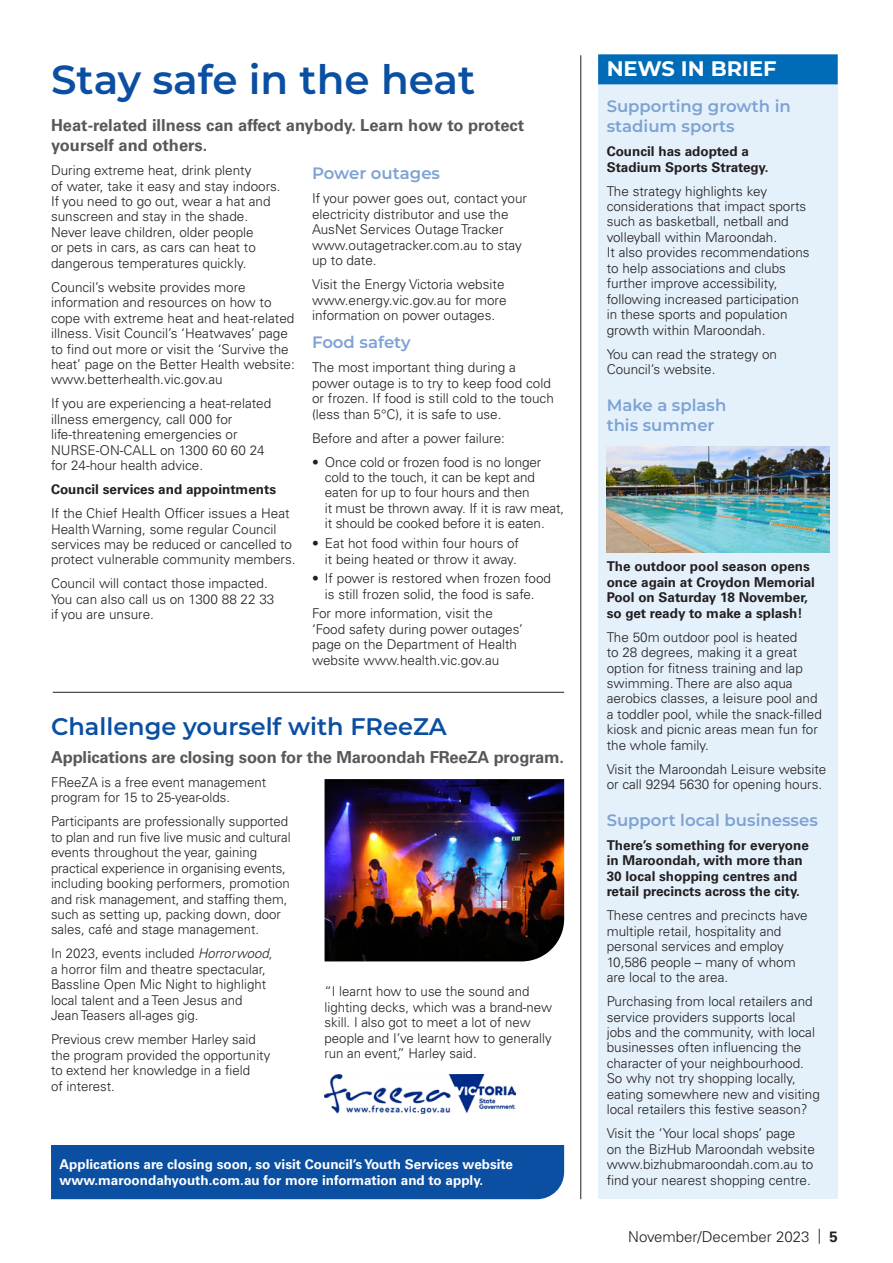
<style>
.page{position:relative;width:893px;height:1263px;background:#fff}
.page>*{position:absolute;margin:0;border:0;box-sizing:border-box;transform-origin:0 0}
.Heading__Large{font:600 40.5px "Montserrat";color:#0a4fa2}
.Heading__Small{font:600 24px "Montserrat";color:#0a4fa2}
.Sub_Heading{font:700 21px "Montserrat";color:#fff}
.Intro{font:700 16.5px/19.8px "Univers LT Pro 65";letter-spacing:-.01em;color:#57585a}
.News_in_Brief_Heading{font:600 16.5px/19.8px "Montserrat";color:#7da2d4}
.Body{font:600 16.5px "Montserrat";color:#7da2d4}
.t1{font:300 15px "Univers LT Pro 45";color:#231f20}
.Body-2{font:300 13.5px/15.5px "Univers LT Pro 45";color:#231f20}
.News_in_Brief_Body_Copy{font:300 13.5px/15.5px "Univers LT Pro 45";color:#231f20}
.Dot_point{font:300 13.5px/15.5px "Univers LT Pro 45";letter-spacing:-.01em;color:#231f20}
.News_in_Brief_Intro_Para{font:700 13.5px/15.5px "Univers LT Pro 65";color:#231f20}
.Did_you_know_body_copy{font:700 13.5px/16.2px "Univers LT Pro 65";color:#fff}
.Body-3{font:700 13.5px "Univers LT Pro 65";color:#231f20}
.s1{font-style:italic}
.s2{font-family:"Univers LT Pro 65";font-weight:700}
</style>
<div class="page">
<img style="left:325px;top:779px;width:239px;height:182px">
<div style="left:598px;top:55px;width:240px;height:1144px;background:#e4f1fa"></div>
<div style="left:598px;top:54px;width:240px;height:30px;background:#006bb6"></div>
<img style="left:607px;top:446px;width:222px;height:107px">
<hr style="left:580px;top:55px;width:1px;height:1144px;background:#231f20">
<div style="left:51px;top:1145px;width:513px;height:54px;background:#0a4fa2"></div>
<hr style="left:53px;top:692px;width:511px;height:1px;background:#231f20">
<img style="left:325px;top:1075px;width:190px;height:39px">
<p class="Heading__Large" style="left:51px;top:51px;width:426px">Stay safe in the heat</p>
<h2 class="Intro" style="left:51px;top:115px;width:475px">Heat-related illness can affect anybody. Learn how to protect yourself and others.</h2>
<p class="Body-2" style="left:51px;top:162px;width:231px">During extreme heat, drink plenty<br>of water, take it easy and stay indoors.<br>If you need to go out, wear a hat and sunscreen and stay in the shade.<br>Never leave children, older people<br>or pets in cars, as cars can heat to dangerous temperatures quickly.</p>
<p class="Body-2" style="left:51px;top:279px;width:245px">Council’s website provides more information and resources on how to cope with extreme heat and heat-related illness. Visit Council’s ‘Heatwaves’ page to find out more or visit the ‘Survive the heat’ page on the Better Health website: www.betterhealth.vic.gov.au</p>
<p class="Body-2" style="left:51px;top:395px;width:222px">If you are experiencing a heat-related illness emergency, call 000 for life-threatening emergencies or<br>NURSE-ON-CALL on 1300 60 60 24 for 24-hour health advice.</p>
<p class="Body-3" style="left:51px;top:480px;width:227px">Council services and appointments</p>
<p class="Body-2" style="left:51px;top:505px;width:246px">If the Chief Health Officer issues a Heat Health Warning, some regular Council services may be reduced or cancelled to protect vulnerable community members.</p>
<p class="Body-2" style="left:51px;top:575px;width:225px">Council will contact those impacted.<br>You can also call us on 1300 88 22 33 if you are unsure.</p>
<p class="Body" style="left:312px;top:162px;width:130px">Power outages</p>
<p class="Body-2" style="left:312px;top:190px;width:216px">If your power goes out, contact your electricity distributor and use the<br>AusNet Services Outage Tracker www.outagetracker.com.au to stay up to date.</p>
<p class="Body-2" style="left:312px;top:276px;width:196px">Visit the Energy Victoria website www.energy.vic.gov.au for more information on power outages.</p>
<p class="Body" style="left:312px;top:331px;width:100px">Food safety</p>
<p class="Body-2" style="left:312px;top:359px;width:243px">The most important thing during a power outage is to try to keep food cold or frozen. If food is still cold to the touch (less than 5°C), it is safe to use.</p>
<p class="Body-2" style="left:312px;top:430px;width:194px">Before and after a power failure:</p>
<p class="Dot_point" style="left:325px;top:454px;width:241px;text-indent:-13px">• Once cold or frozen food is no longer cold to the touch, it can be kept and eaten for up to four hours and then<br>it must be thrown away. If it is raw meat, it should be cooked before it is eaten.</p>
<p class="Dot_point" style="left:312px;top:535px;width:209px;text-align:right">• Eat hot food within four hours of it being heated or throw it away.</p>
<p class="Dot_point" style="left:312px;top:570px;width:240px;text-align:center">• If power is restored when frozen food is still frozen solid, the food is safe.</p>
<p class="Body-2" style="left:312px;top:605px;width:212px">For more information, visit the ‘Food safety during power outages’ page on the Department of Health website www.health.vic.gov.au</p>
<h1 class="Heading__Small" style="left:51px;top:709px;width:397px">Challenge yourself with FReeZA</h1>
<h2 class="Intro" style="left:51px;top:746px;width:515px">Applications are closing soon for the Maroondah FReeZA program.</h2>
<p class="Body-2" style="left:51px;top:774px;width:217px">FReeZA is a free event management program for 15 to 25-year-olds.</p>
<p class="Body-2" style="left:51px;top:813px;width:241px">Participants are professionally supported to plan and run five live music and cultural events throughout the year, gaining practical experience in organising events, including booking performers, promotion and risk management, and staffing them, such as setting up, packing down, door sales, café and stage management.</p>
<p class="Body-2" style="left:51px;top:945px;width:223px">In 2023, events included <span class="s1">Horrorwood</span>, a horror film and theatre spectacular, Bassline Open Mic Night to highlight local talent and a Teen Jesus and Jean Teasers all-ages gig.</p>
<p class="Body-2" style="left:51px;top:1031px;width:221px">Previous crew member Harley said the program provided the opportunity to extend her knowledge in a field<br>of interest.</p>
<p class="Body-2" style="left:325px;top:983px;width:229px">“I learnt how to use the sound and lighting decks, which was a brand-new skill. I also got to meet a lot of new people and I’ve learnt how to generally run an event,” Harley said.</p>
<p class="Did_you_know_body_copy" style="left:60px;top:1155px;width:455px">Applications are closing soon, so visit Council’s Youth Services website www.maroondahyouth.com.au for more information and to apply.</p>
<h3 class="Sub_Heading" style="left:607px;top:54px;width:171px">NEWS IN BRIEF</h3>
<h4 class="News_in_Brief_Heading" style="left:607px;top:96px;width:186px">Supporting growth in stadium sports</h4>
<h5 class="News_in_Brief_Intro_Para" style="left:607px;top:143px;width:163px">Council has adopted a<br>Stadium Sports Strategy.</h5>
<p class="News_in_Brief_Body_Copy" style="left:607px;top:183px;width:205px">The strategy highlights key considerations that impact sports such as basketball, netball and volleyball within Maroondah.<br>It also provides recommendations to help associations and clubs further improve accessibility, following increased participation in these sports and population growth within Maroondah.</p>
<p class="News_in_Brief_Body_Copy" style="left:607px;top:346px;width:172px">You can read the strategy on<br>Council’s website.</p>
<h4 class="News_in_Brief_Heading" style="left:607px;top:394px;width:121px">Make a splash this summer</h4>
<h5 class="News_in_Brief_Intro_Para" style="left:607px;top:558px;width:210px">The outdoor pool season opens once again at Croydon Memorial<br>Pool on Saturday 18 November, so get ready to make a splash!</h5>
<p class="News_in_Brief_Body_Copy" style="left:607px;top:629px;width:217px">The 50m outdoor pool is heated<br>to 28 degrees, making it a great option for fitness training and lap swimming. There are also aqua aerobics classes, a leisure pool and a toddler pool, while the snack-filled kiosk and picnic areas mean fun for the whole family.</p>
<p class="News_in_Brief_Body_Copy" style="left:607px;top:761px;width:221px">Visit the Maroondah Leisure website or call 9294 5630 for opening hours.</p>
<h4 class="News_in_Brief_Heading" style="left:607px;top:809px;width:213px">Support local businesses</h4>
<h5 class="News_in_Brief_Intro_Para" style="left:607px;top:837px;width:204px">There’s something for everyone in Maroondah, with more than<br>30 local shopping centres and retail precincts across the city.</h5>
<p class="News_in_Brief_Body_Copy" style="left:607px;top:907px;width:203px">These centres and precincts have multiple retail, hospitality and personal services and employ<br>10,586 people – many of whom are local to the area.</p>
<p class="News_in_Brief_Body_Copy" style="left:607px;top:993px;width:215px">Purchasing from local retailers and service providers supports local jobs and the community, with local businesses often influencing the character of your neighbourhood.<br>So why not try shopping locally, eating somewhere new and visiting local retailers this festive season?</p>
<p class="News_in_Brief_Body_Copy" style="left:607px;top:1125px;width:210px">Visit the ‘Your local shops’ page<br>on the BizHub Maroondah website www.bizhubmaroondah.com.au to find your nearest shopping centre.</p>
<p class="t1" style="left:628px;top:1226px;width:211px">November/December 2023 | <span class="s2">5</span></p>
</div>
